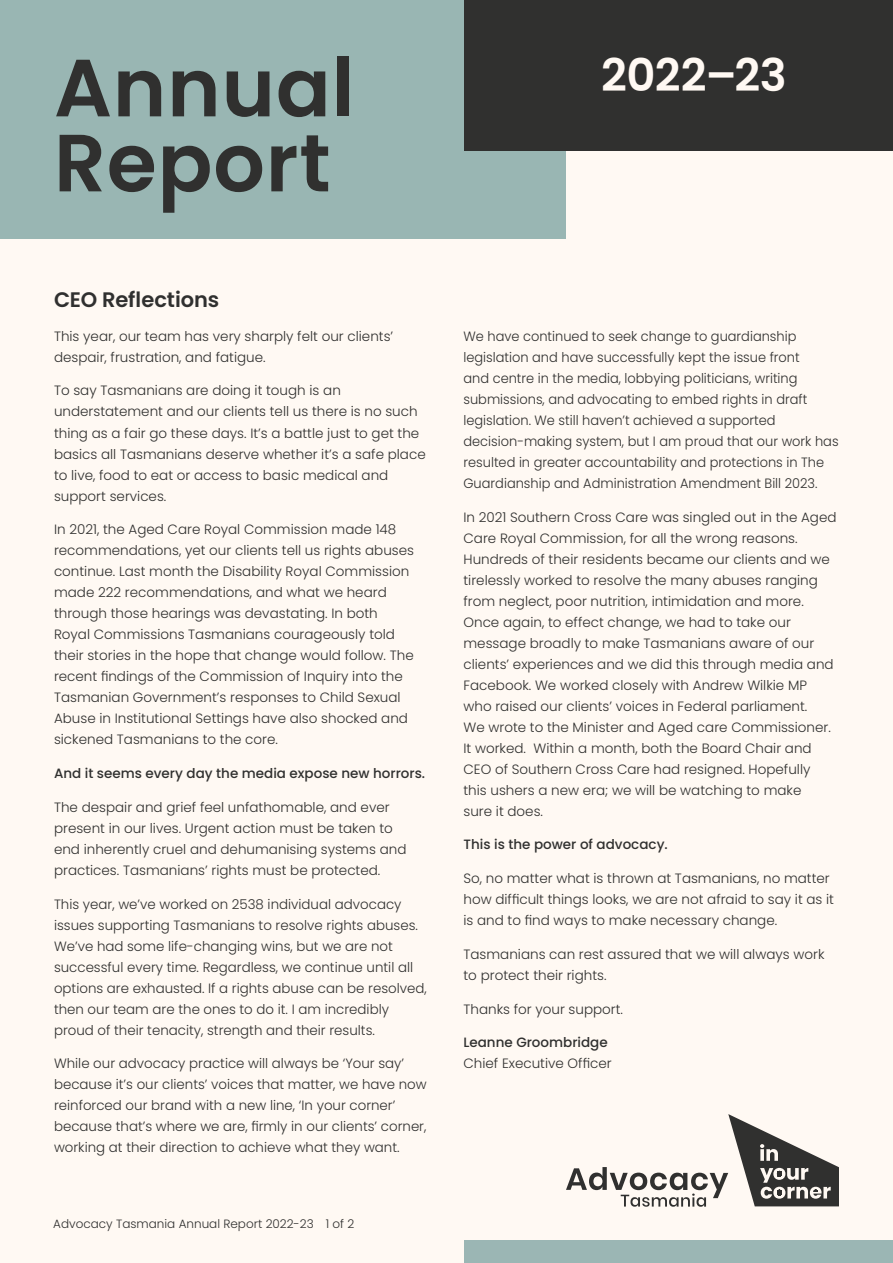
<style>
.page{position:relative;width:893px;height:1263px;background:#fff9f3}
.page>*{position:absolute;margin:0;border:0;box-sizing:border-box;transform-origin:0 0}
.t1{font:600 81px "Poppins";letter-spacing:.01em;color:#30302f}
.t2{font:600 45px "Poppins";letter-spacing:-.01em;color:#fff9f3}
.t3{font:600 21px "Poppins";letter-spacing:-.005em;color:#30302f}
.Body{font:300 13.5px/21px "Poppins";color:#30302f}
.Body-2{font:300 13.5px/21px "Poppins";color:#30302f;scale:.96 1}
.Body-3{font:500 13.5px "Poppins";color:#30302f}
.Footer_innit{font:300 12px "Poppins";color:#30302f}
.s1{font-weight:500}
</style>
<div class="page">
<div style="left:0;top:0;width:566px;height:238px;background:#99b6b3"></div>
<div style="left:465px;top:0;width:428px;height:150px;background:#30302f"></div>
<div style="left:465px;top:1240px;width:428px;height:23px;background:#9bb6b4"></div>
<svg style="left:566px;top:1114px;width:273px;height:92px"></svg>
<h1 class="t1" style="left:54px;top:41px;width:302px">Annual</h1>
<h2 class="t2" style="left:601px;top:50px;width:187px">2022–23</h2>
<h1 class="t1" style="left:54px;top:116px;width:278px">Report</h1>
<h3 class="t3" style="left:54px;top:287px;width:167px">CEO Reflections</h3>
<p class="Body" style="left:54px;top:326px;width:341px">This year, our team has very sharply felt our clients’ despair, frustration, and fatigue.</p>
<p class="Body" style="left:54px;top:380px;width:373px">To say Tasmanians are doing it tough is an understatement and our clients tell us there is no such thing as a fair go these days. It’s a battle just to get the basics all Tasmanians deserve whether it’s a safe place to live, food to eat or access to basic medical and support services.</p>
<p class="Body" style="left:54px;top:519px;width:362px">In 2021, the Aged Care Royal Commission made 148 recommendations, yet our clients tell us rights abuses continue. Last month the Disability Royal Commission made 222 recommendations, and what we heard through those hearings was devastating. In both Royal Commissions Tasmanians courageously told their stories in the hope that change would follow. The recent findings of the Commission of Inquiry into the Tasmanian Government’s responses to Child Sexual Abuse in Institutional Settings have also shocked and sickened Tasmanians to the core.</p>
<p class="Body-3" style="left:54px;top:765px;width:373px">And it seems every day the media expose new horrors.</p>
<p class="Body" style="left:54px;top:797px;width:354px">The despair and grief feel unfathomable, and ever present in our lives. Urgent action must be taken to end inherently cruel and dehumanising systems and practices. Tasmanians’ rights must be protected.</p>
<p class="Body" style="left:54px;top:893px;width:374px">This year, we’ve worked on 2538 individual advocacy issues supporting Tasmanians to resolve rights abuses.<br>We’ve had some life-changing wins, but we are not successful every time. Regardless, we continue until all options are exhausted. If a rights abuse can be resolved, then our team are the ones to do it. I am incredibly proud of their tenacity, strength and their results.</p>
<p class="Body" style="left:54px;top:1053px;width:374px">While our advocacy practice will always be ‘Your say’ because it’s our clients’ voices that matter, we have now reinforced our brand with a new line, ‘In your corner’ because that’s where we are, firmly in our clients’ corner, working at their direction to achieve what they want.</p>
<p class="Footer_innit" style="left:53px;top:1216px;width:302px">Advocacy Tasmania Annual Report 2022-23 1 of 2</p>
<p class="Body-2" style="left:463px;top:326px;width:392px">We have continued to seek change to guardianship legislation and have successfully kept the issue front<br>and centre in the media, lobbying politicians, writing submissions, and advocating to embed rights in draft legislation. We still haven’t achieved a supported decision-making system, but I am proud that our work has resulted in greater accountability and protections in The Guardianship and Administration Amendment Bill 2023.</p>
<p class="Body" style="left:463px;top:506px;width:375px">In 2021 Southern Cross Care was singled out in the Aged Care Royal Commission, for all the wrong reasons.<br>Hundreds of their residents became our clients and we tirelessly worked to resolve the many abuses ranging from neglect, poor nutrition, intimidation and more.<br>Once again, to effect change, we had to take our message broadly to make Tasmanians aware of our clients’ experiences and we did this through media and Facebook. We worked closely with Andrew Wilkie MP who raised our clients’ voices in Federal parliament.<br>We wrote to the Minister and Aged care Commissioner.<br>It worked. Within a month, both the Board Chair and CEO of Southern Cross Care had resigned. Hopefully this ushers a new era; we will be watching to make<br>sure it does.</p>
<p class="Body-3" style="left:463px;top:837px;width:206px">This is the power of advocacy.</p>
<p class="Body" style="left:463px;top:868px;width:372px">So, no matter what is thrown at Tasmanians, no matter how difficult things looks, we are not afraid to say it as it is and to find ways to make necessary change.</p>
<p class="Body" style="left:463px;top:944px;width:362px">Tasmanians can rest assured that we will always work to protect their rights.</p>
<p class="Body" style="left:463px;top:998px;width:161px">Thanks for your support.</p>
<p class="Body" style="left:463px;top:1032px;width:150px"><span class="s1">Leanne Groombridge<br></span>Chief Executive Officer</p>
</div>
